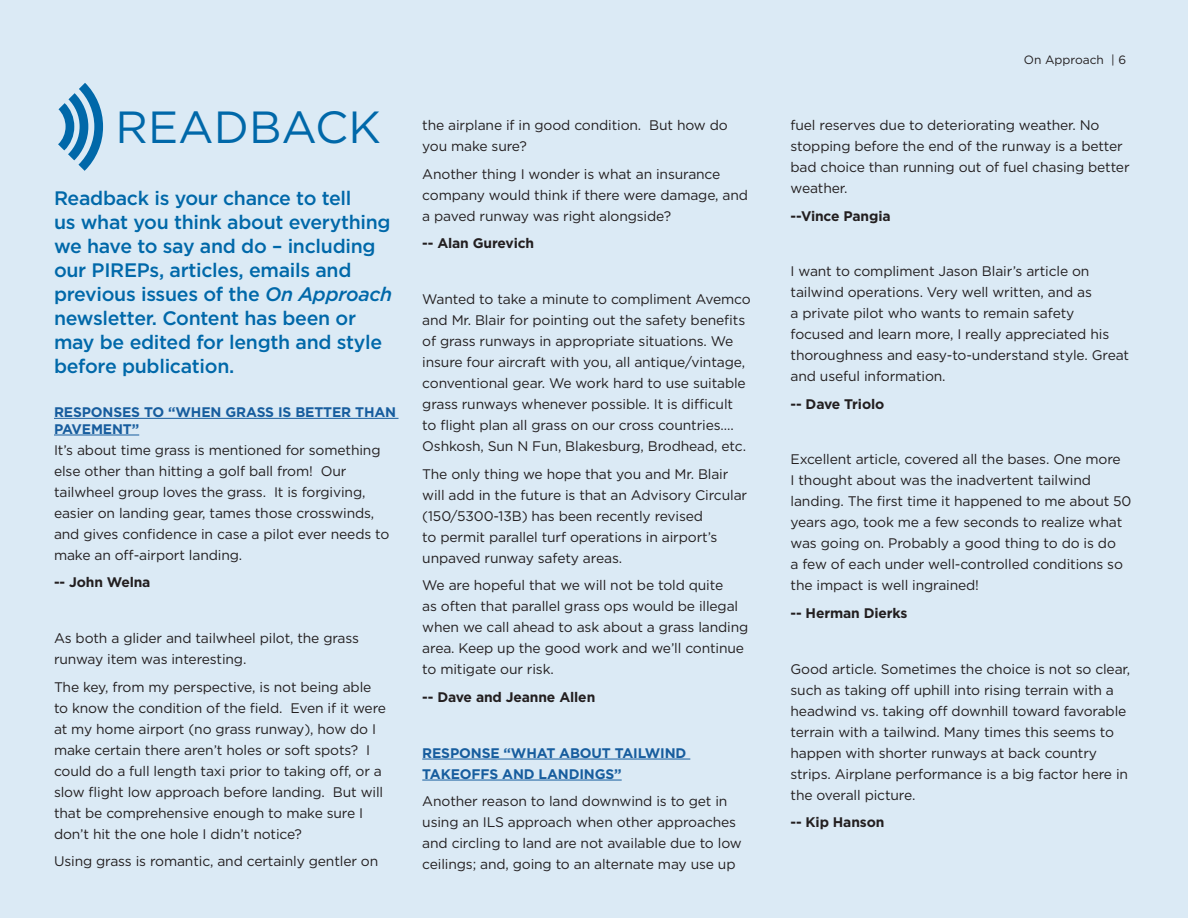
<style>
.page{position:relative;width:1188px;height:918px;background:#dbeaf5}
.page>*{position:absolute;margin:0;border:0;box-sizing:border-box;transform-origin:0 0}
.t1{font:45px "Gotham";color:#0068a9}
.t2{font:500 19.5px/24px "Gotham";letter-spacing:-.015em;color:#0068a9}
.t3{font:13.8px/21px "Gotham";letter-spacing:-.01em;color:#231f20}
.t4{font:700 13.8px "Gotham";letter-spacing:-.01em;color:#231f20}
.t5{font:700 13.8px/16.6px "Gotham";letter-spacing:-.01em;color:#175d9e}
.t6{font:12px "Gotham";color:#231f20}
.s1{font-style:italic}
</style>
<div class="page">
<hr style="left:54px;top:418px;width:345px;height:1px;background:#175d9e">
<hr style="left:54px;top:435px;width:85px;height:1px;background:#175d9e">
<svg style="left:58px;top:83px;width:46px;height:88px"></svg>
<hr style="left:422px;top:759px;width:268px;height:1px;background:#175d9e">
<hr style="left:422px;top:780px;width:200px;height:1px;background:#175d9e">
<p class="t1" style="left:116px;top:98px;width:267px">READBACK</p>
<p class="t2" style="left:54px;top:186px;width:340px">Readback is your chance to tell<br>us what you think about everything we have to say and do – including our PIREPs, articles, emails and previous issues of the <span class="s1">On Approach </span>newsletter. Content has been or may be edited for length and style before publication.</p>
<p class="t5" style="left:54px;top:404px;width:344px">RESPONSES TO “WHEN GRASS IS BETTER THAN<br>PAVEMENT”</p>
<p class="t3" style="left:54px;top:439px;width:337px">It’s about time grass is mentioned for something else other than hitting a golf ball from! Our tailwheel group loves the grass. It is forgiving, easier on landing gear, tames those crosswinds, and gives confidence in case a pilot ever needs to make an off-airport landing.</p>
<p class="t4" style="left:54px;top:573px;width:98px">-- John Welna</p>
<p class="t3" style="left:54px;top:627px;width:307px">As both a glider and tailwheel pilot, the grass runway item was interesting.</p>
<p class="t3" style="left:54px;top:676px;width:334px">The key, from my perspective, is not being able to know the condition of the field. Even if it were at my home airport (no grass runway), how do I make certain there aren’t holes or soft spots? I could do a full length taxi prior to taking off, or a slow flight low approach before landing. But will that be comprehensive enough to make sure I don’t hit the one hole I didn’t notice?</p>
<p class="t3" style="left:54px;top:851px;width:326px">Using grass is romantic, and certainly gentler on</p>
<p class="t3" style="left:422px;top:114px;width:307px">the airplane if in good condition. But how do you make sure?</p>
<p class="t3" style="left:422px;top:163px;width:327px">Another thing I wonder is what an insurance company would think if there were damage, and a paved runway was right alongside?</p>
<p class="t4" style="left:422px;top:234px;width:113px">-- Alan Gurevich</p>
<p class="t3" style="left:422px;top:288px;width:330px">Wanted to take a minute to compliment Avemco and Mr. Blair for pointing out the safety benefits of grass runways in appropriate situations. We insure four aircraft with you, all antique/vintage, conventional gear. We work hard to use suitable grass runways whenever possible. It is difficult to flight plan all grass on our cross countries….<br>Oshkosh, Sun N Fun, Blakesburg, Brodhead, etc.</p>
<p class="t3" style="left:422px;top:463px;width:326px">The only thing we hope that you and Mr. Blair will add in the future is that an Advisory Circular (150/5300-13B) has been recently revised<br>to permit parallel turf operations in airport’s unpaved runway safety areas.</p>
<p class="t3" style="left:422px;top:575px;width:328px">We are hopeful that we will not be told quite<br>as often that parallel grass ops would be illegal when we call ahead to ask about a grass landing area. Keep up the good work and we’ll continue to mitigate our risk.</p>
<p class="t4" style="left:422px;top:688px;width:175px">-- Dave and Jeanne Allen</p>
<p class="t5" style="left:422px;top:742px;width:266px;line-height:21px">RESPONSE “WHAT ABOUT TAILWIND<br>TAKEOFFS AND LANDINGS”</p>
<p class="t3" style="left:422px;top:791px;width:321px">Another reason to land downwind is to get in using an ILS approach when other approaches and circling to land are not available due to low ceilings; and, going to an alternate may use up</p>
<p class="t6" style="left:1024px;top:52px;width:104px">On Approach | 6</p>
<p class="t3" style="left:791px;top:114px;width:341px">fuel reserves due to deteriorating weather. No stopping before the end of the runway is a better bad choice than running out of fuel chasing better weather.</p>
<p class="t4" style="left:791px;top:207px;width:102px">--Vince Pangia</p>
<p class="t3" style="left:791px;top:260px;width:340px">I want to compliment Jason Blair’s article on tailwind operations. Very well written, and as<br>a private pilot who wants to remain safety focused and learn more, I really appreciated his thoroughness and easy-to-understand style. Great and useful information.</p>
<p class="t4" style="left:791px;top:395px;width:95px">-- Dave Triolo</p>
<p class="t3" style="left:791px;top:449px;width:342px">Excellent article, covered all the bases. One more<br>I thought about was the inadvertent tailwind landing. The first time it happened to me about 50 years ago, took me a few seconds to realize what was going on. Probably a good thing to do is do<br>a few of each under well-controlled conditions so the impact is well ingrained!</p>
<p class="t4" style="left:791px;top:604px;width:118px">-- Herman Dierks</p>
<p class="t3" style="left:791px;top:658px;width:341px">Good article. Sometimes the choice is not so clear, such as taking off uphill into rising terrain with a headwind vs. taking off downhill toward favorable terrain with a tailwind. Many times this seems to happen with shorter runways at back country strips. Airplane performance is a big factor here in the overall picture.</p>
<p class="t4" style="left:791px;top:813px;width:95px">-- Kip Hanson</p>
</div>
